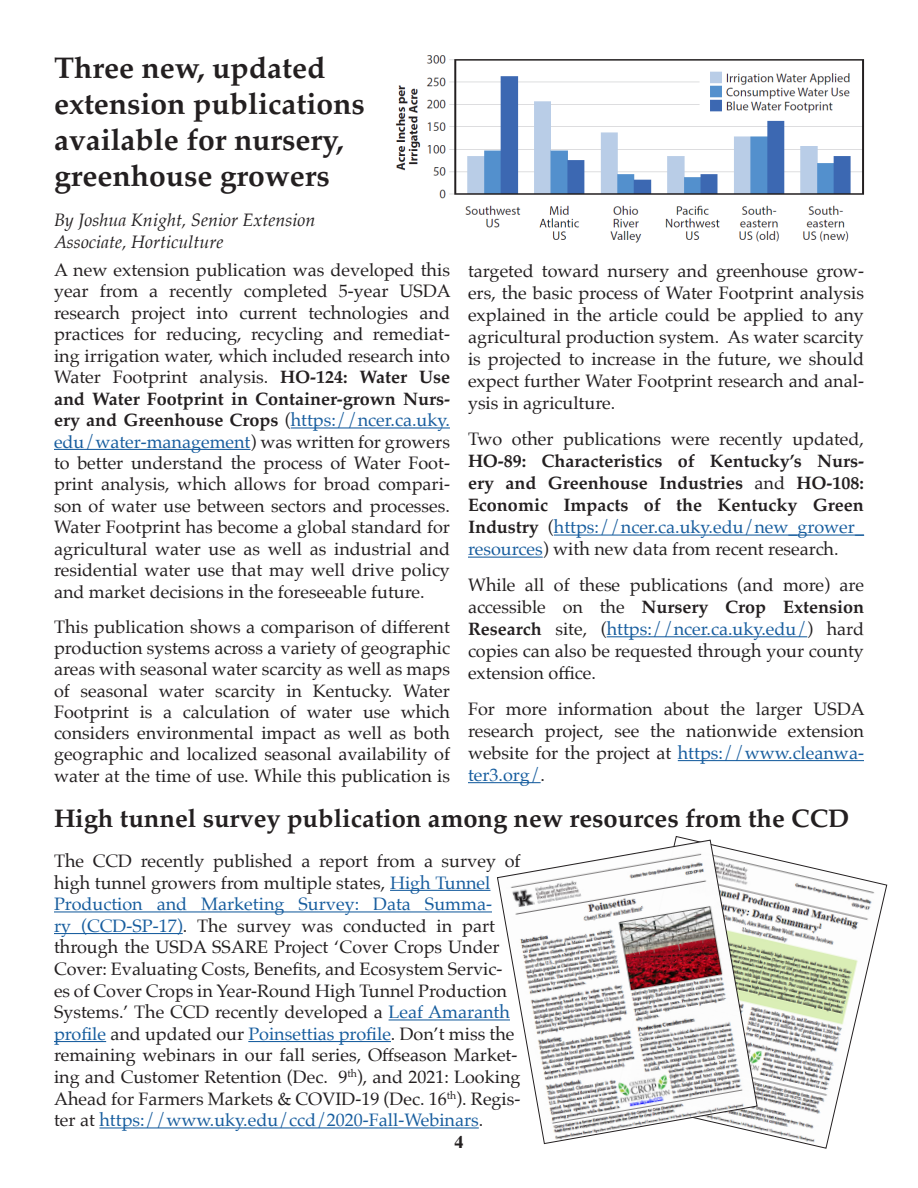
<style>
.page{position:relative;width:918px;height:1188px;background:#fff}
.page>*{position:absolute;margin:0;border:0;box-sizing:border-box;transform-origin:0 0}
.t1{font:700 30px/36px "Palatino";color:#231f20}
.t2{font:700 25.5px "Palatino";color:#231f20}
.t3{font:18px/21.5px "Palatino";color:#231f20;text-align:justify}
.t4{font:700 18px/22px "Palatino";color:#231f20;text-align:justify}
.t5{font:italic 18px "Palatino";color:#231f20}
.t6{font:700 18px "Times";color:#231f20}
.s1{font-weight:700}
.s2{color:#175d9e}
.s3{font-weight:400}
.s4{font-weight:400;color:#175d9e}
</style>
<div class="page">
<img style="left:395px;top:55px;width:470px;height:188px">
<hr style="left:291px;top:427px;width:159px;height:1px;background:#175d9e">
<hr style="left:54px;top:449px;width:197px;height:1px;background:#175d9e">
<hr style="left:554px;top:535px;width:310px;height:1px;background:#175d9e">
<hr style="left:468px;top:557px;width:75px;height:1px;background:#175d9e">
<hr style="left:607px;top:636px;width:200px;height:1px;background:#175d9e">
<hr style="left:678px;top:760px;width:186px;height:1px;background:#175d9e">
<hr style="left:468px;top:782px;width:73px;height:1px;background:#175d9e">
<svg style="left:675px;top:836px;width:213px;height:313px"></svg>
<svg style="left:497px;top:839px;width:261px;height:305px"></svg>
<hr style="left:390px;top:890px;width:101px;height:1px;background:#175d9e">
<hr style="left:54px;top:911px;width:438px;height:1px;background:#175d9e">
<hr style="left:54px;top:933px;width:129px;height:1px;background:#175d9e">
<hr style="left:389px;top:1019px;width:121px;height:1px;background:#175d9e">
<hr style="left:54px;top:1041px;width:52px;height:1px;background:#175d9e">
<hr style="left:248px;top:1041px;width:143px;height:1px;background:#175d9e">
<hr style="left:99px;top:1127px;width:380px;height:1px;background:#175d9e">
<p class="t1" style="left:54px;top:49px;width:312px">Three new, updated extension publications available for nursery, greenhouse growers</p>
<p class="t5" style="left:54px;top:205px;width:263px">By Joshua Knight, Senior Extension</p>
<p class="t5" style="left:54px;top:226px;width:171px">Associate, Horticulture</p>
<p class="t3" style="left:54px;top:259px;width:398px">A new extension publication was developed this year from a recently completed 5-year USDA research project into current technologies and practices for reducing, recycling and remediat&shy;ing irrigation water, which included research into Water Footprint analysis. <span class="s1">HO-124: Water Use and Water Footprint in Container-grown Nurs&shy;ery and Greenhouse Crops</span> (<span class="s2">https://ncer.ca.uky. edu/water-management</span>) was written for growers to better understand the process of Water Foot&shy;print analysis, which allows for broad compari&shy;son of water use between sectors and processes.<br>Water Footprint has become a global standard for agricultural water use as well as industrial and residential water use that may well drive policy and market decisions in the foreseeable future.</p>
<p class="t3" style="left:54px;top:616px;width:398px">This publication shows a comparison of different production systems across a variety of geographic areas with seasonal water scarcity as well as maps of seasonal water scarcity in Kentucky. Water Footprint is a calculation of water use which considers environmental impact as well as both geographic and localized seasonal availability of water at the time of use. While this publication is</p>
<p class="t3" style="left:468px;top:260px;width:398px;line-height:22px">targeted toward nursery and greenhouse grow&shy;ers, the basic process of Water Footprint analysis explained in the article could be applied to any agricultural production system. As water scarcity is projected to increase in the future, we should expect further Water Footprint research and anal&shy;ysis in agriculture.</p>
<p class="t4" style="left:468px;top:427px;width:398px"><span class="s3">Two other publications were recently updated, </span>HO-89: Characteristics of Kentucky’s Nurs&shy;ery and Greenhouse Industries <span class="s3">and</span> HO-108:<br>Economic Impacts of the Kentucky Green Industry <span class="s3">(</span><span class="s4">https://ncer.ca.uky.edu/new_grower_ resources</span><span class="s3">) with new data from recent research.</span></p>
<p class="t3" style="left:468px;top:574px;width:398px;line-height:22px">While all of these publications (and more) are accessible on the <span class="s1">Nursery Crop Extension Research</span> site, (<span class="s2">https://ncer.ca.uky.edu/</span>) hard copies can also be requested through your county extension office.</p>
<p class="t3" style="left:468px;top:697px;width:398px;line-height:22px">For more information about the larger USDA research project, see the nationwide extension website for the project at <span class="s2">https://www.cleanwa&shy;ter3.org/</span>.</p>
<p class="t2" style="left:54px;top:797px;width:797px">High tunnel survey publication among new resources from the CCD</p>
<p class="t3" style="left:54px;top:850px;width:468px;text-align:left">The CCD recently published a report from a survey of high tunnel growers from multiple states, <span class="s2">High Tunnel Production and Marketing Survey: Data Summa-<br>ry (CCD-SP-17)</span>. The survey was conducted in part through the USDA SSARE Project ‘Cover Crops Under Cover: Evaluating Costs, Benefits, and Ecosystem Servic&shy;es of Cover Crops in Year-Round High Tunnel Production Systems.’ The CCD recently developed a <span class="s2">Leaf Amaranth profile</span> and updated our <span class="s2">Poinsettias profile</span>. Don’t miss the remaining webinars in our fall series, Offseason Market&shy;ing and Customer Retention (Dec. 9<sup>th</sup>), and 2021: Looking Ahead for Farmers Markets &amp; COVID-19 (Dec. 16<sup>th</sup>). Regis&shy;ter at <span class="s2">https://www.uky.edu/ccd/2020-Fall-Webinars</span>.</p>
<p class="t6" style="left:454px;top:1124px;width:10px">4</p>
</div>
